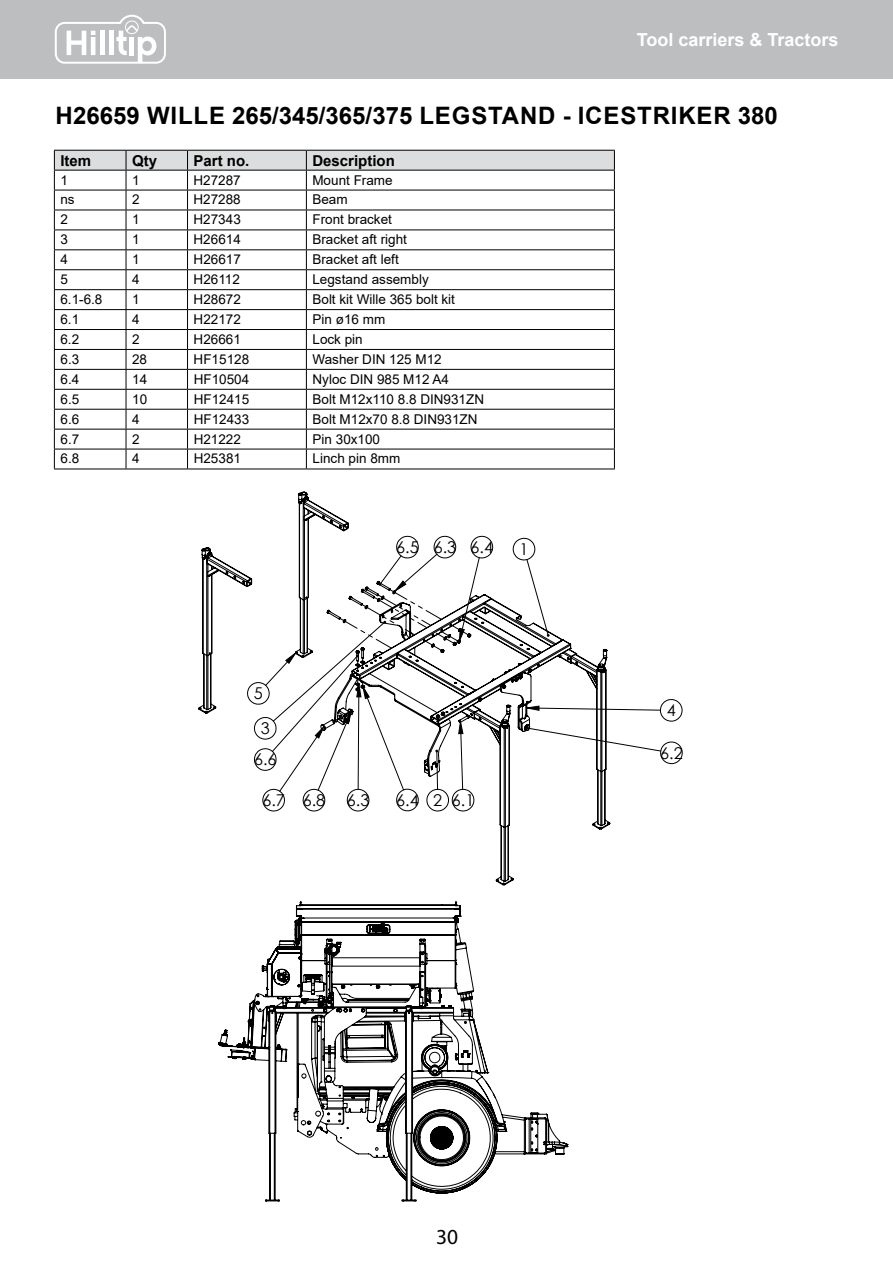
<style>
.page{position:relative;width:893px;height:1263px;background:#fff}
.page>*{position:absolute;margin:0;border:0;box-sizing:border-box;transform-origin:0 0}
.t1{font:700 24px "Arial";letter-spacing:.025em;color:#000}
.t2{font:21.45px "Myriad Pro";color:#000}
.t3{font:700 18px "Arial";color:#fff}
.t4{font:16.35px "Century Gothic";color:#000}
.t5{font:700 15px "Arial";color:#000}
.t6{font:13.5px "Arial";color:#000}
</style>
<div class="page">
<div style="left:0;top:0;width:893px;height:78px;background:#bcbec0"></div>
<svg style="left:55px;top:14px;width:111px;height:50px"></svg>
<svg style="left:54px;top:150px;width:561px;height:319px"></svg>
<hr style="left:54px;top:469px;width:72px;height:1px;background:#000">
<hr style="left:126px;top:469px;width:62px;height:1px;background:#000">
<hr style="left:188px;top:469px;width:118px;height:1px;background:#000">
<hr style="left:306px;top:469px;width:309px;height:1px;background:#000">
<svg style="left:198px;top:491px;width:413px;height:395px"></svg>
<svg style="left:333px;top:713px;width:15px;height:9px"></svg>
<svg style="left:339px;top:582px;width:132px;height:107px"></svg>
<svg style="left:218px;top:901px;width:350px;height:301px"></svg>
<h3 class="t3" style="left:637px;top:27px;width:203px">Tool carriers &amp; Tractors</h3>
<h1 class="t1" style="left:55px;top:98px;width:724px">H26659 Wille 265/345/365/375 Legstand - Ic eSt riker 380</h1>
<p class="t5" style="left:60px;top:150px;width:32px">Item</p>
<p class="t5" style="left:132px;top:150px;width:27px">Qty</p>
<p class="t5" style="left:194px;top:150px;width:55px">Part no.</p>
<p class="t5" style="left:312px;top:150px;width:84px">Description</p>
<p class="t6" style="left:60px;top:171px;width:9px">1</p>
<p class="t6" style="left:132px;top:171px;width:9px">1</p>
<p class="t6" style="left:194px;top:171px;width:49px">H27287</p>
<p class="t6" style="left:312px;top:171px;width:82px">Mount Frame</p>
<p class="t6" style="left:60px;top:190px;width:16px">ns</p>
<p class="t6" style="left:132px;top:190px;width:9px">2</p>
<p class="t6" style="left:194px;top:190px;width:49px">H27288</p>
<p class="t6" style="left:312px;top:190px;width:37px">Beam</p>
<p class="t6" style="left:60px;top:210px;width:9px">2</p>
<p class="t6" style="left:132px;top:210px;width:9px">1</p>
<p class="t6" style="left:194px;top:210px;width:49px">H27343</p>
<p class="t6" style="left:312px;top:210px;width:81px">Front bracket</p>
<p class="t6" style="left:60px;top:230px;width:9px">3</p>
<p class="t6" style="left:132px;top:230px;width:9px">1</p>
<p class="t6" style="left:194px;top:230px;width:49px">H26614</p>
<p class="t6" style="left:312px;top:230px;width:96px">Bracket aft right</p>
<p class="t6" style="left:60px;top:250px;width:9px">4</p>
<p class="t6" style="left:132px;top:250px;width:9px">1</p>
<p class="t6" style="left:194px;top:250px;width:49px">H26617</p>
<p class="t6" style="left:312px;top:250px;width:88px">Bracket aft left</p>
<p class="t6" style="left:60px;top:270px;width:9px">5</p>
<p class="t6" style="left:132px;top:270px;width:9px">4</p>
<p class="t6" style="left:194px;top:270px;width:48px">H26112</p>
<p class="t6" style="left:312px;top:270px;width:118px">Legstand assembly</p>
<p class="t6" style="left:60px;top:290px;width:44px">6.1-6.8</p>
<p class="t6" style="left:132px;top:290px;width:9px">1</p>
<p class="t6" style="left:194px;top:290px;width:49px">H28672</p>
<p class="t6" style="left:312px;top:290px;width:144px">Bolt kit Wille 365 bolt kit</p>
<p class="t6" style="left:60px;top:310px;width:20px">6.1</p>
<p class="t6" style="left:132px;top:310px;width:9px">4</p>
<p class="t6" style="left:194px;top:310px;width:49px">H22172</p>
<p class="t6" style="left:312px;top:310px;width:74px">Pin ø16 mm</p>
<p class="t6" style="left:60px;top:330px;width:20px">6.2</p>
<p class="t6" style="left:132px;top:330px;width:9px">2</p>
<p class="t6" style="left:194px;top:330px;width:49px">H26661</p>
<p class="t6" style="left:312px;top:330px;width:52px">Lock pin</p>
<p class="t6" style="left:60px;top:350px;width:20px">6.3</p>
<p class="t6" style="left:132px;top:350px;width:17px">28</p>
<p class="t6" style="left:194px;top:350px;width:57px">HF15128</p>
<p class="t6" style="left:313px;top:350px;width:131px">Washer DIN 125 M12</p>
<p class="t6" style="left:61px;top:370px;width:20px">6.4</p>
<p class="t6" style="left:132px;top:370px;width:17px">14</p>
<p class="t6" style="left:194px;top:370px;width:57px">HF10504</p>
<p class="t6" style="left:313px;top:370px;width:138px">Nyloc DIN 985 M12 A4</p>
<p class="t6" style="left:61px;top:390px;width:20px">6.5</p>
<p class="t6" style="left:132px;top:390px;width:17px">10</p>
<p class="t6" style="left:194px;top:390px;width:57px">HF12415</p>
<p class="t6" style="left:313px;top:390px;width:171px">Bolt M12x110 8.8 DIN931ZN</p>
<p class="t6" style="left:61px;top:410px;width:20px">6.6</p>
<p class="t6" style="left:132px;top:410px;width:9px">4</p>
<p class="t6" style="left:194px;top:410px;width:57px">HF12433</p>
<p class="t6" style="left:313px;top:410px;width:164px">Bolt M12x70 8.8 DIN931ZN</p>
<p class="t6" style="left:61px;top:429px;width:20px">6.7</p>
<p class="t6" style="left:132px;top:429px;width:9px">2</p>
<p class="t6" style="left:194px;top:429px;width:49px">H21222</p>
<p class="t6" style="left:313px;top:429px;width:69px">Pin 30x100</p>
<p class="t6" style="left:61px;top:449px;width:20px">6.8</p>
<p class="t6" style="left:132px;top:449px;width:9px">4</p>
<p class="t6" style="left:194px;top:449px;width:49px">H25381</p>
<p class="t6" style="left:313px;top:449px;width:89px">Linch pin 8mm</p>
<p class="t4" style="left:254px;top:682px;width:11px">5</p>
<p class="t4" style="left:261px;top:717px;width:11px">3</p>
<p class="t4" style="left:254px;top:748px;width:24px">6.6</p>
<p class="t4" style="left:396px;top:536px;width:98px">6.5 6.3 6.4</p>
<p class="t4" style="left:519px;top:538px;width:11px">1</p>
<p class="t4" style="left:347px;top:789px;width:24px">6.3</p>
<p class="t4" style="left:396px;top:788px;width:48px">6.4 2</p>
<p class="t4" style="left:262px;top:789px;width:24px">6.7</p>
<p class="t4" style="left:452px;top:789px;width:24px">6.1</p>
<p class="t4" style="left:303px;top:789px;width:24px">6.8</p>
<p class="t4" style="left:667px;top:699px;width:11px">4</p>
<p class="t4" style="left:660px;top:741px;width:24px">6.2</p>
<h2 class="t2" style="left:436px;top:1224px;width:24px">30</h2>
</div>
